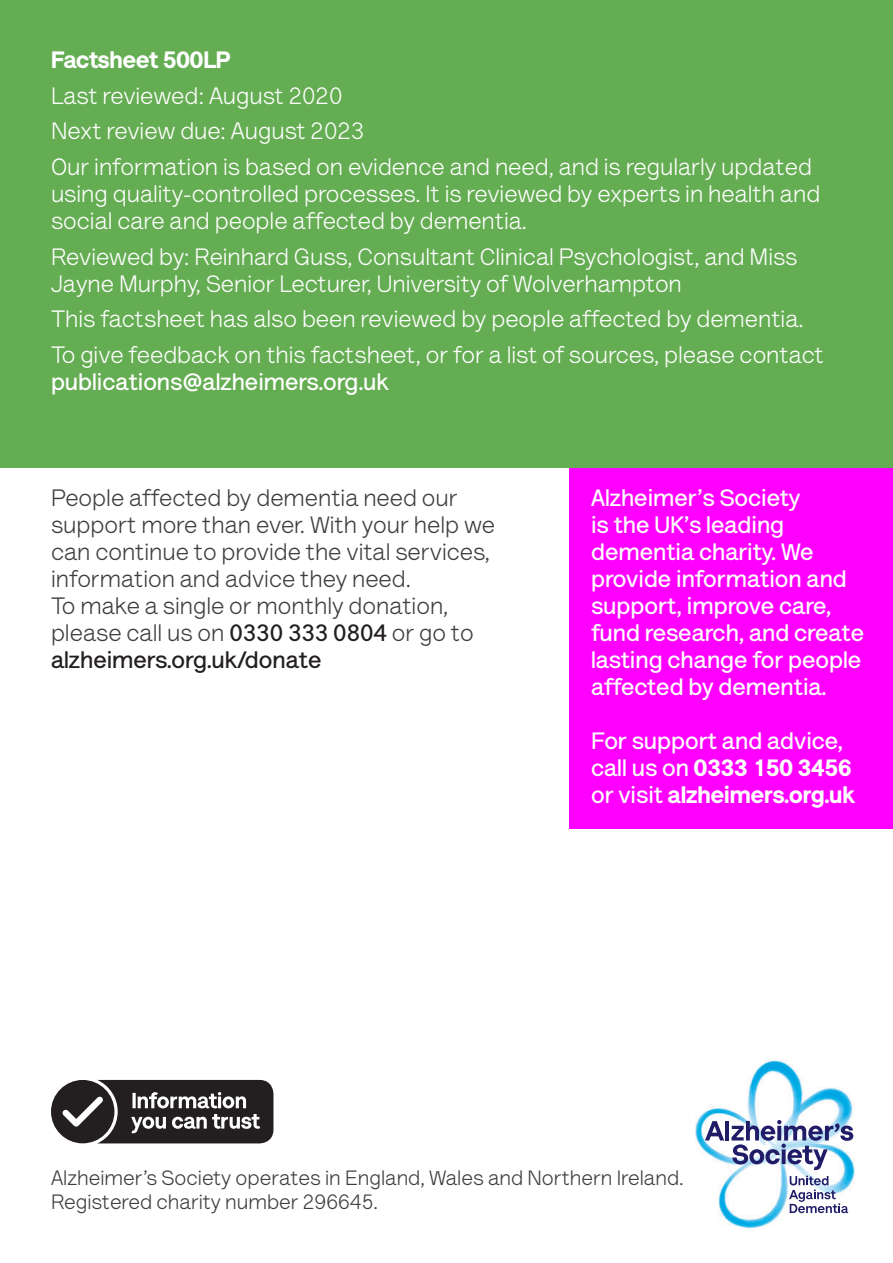
<style>
.page{position:relative;width:893px;height:1263px;background:#fff}
.page>*{position:absolute;margin:0;border:0;box-sizing:border-box;transform-origin:0 0}
.t1{font:24px/35.5px "AS Lettera Text";color:#fff}
.t2{font:700 24px/27px "AS Lettera Text";color:#fff}
.t3{font:24px/27px "AS Lettera Text";color:#3e3e3f}
.t4{font:900 24px "AS Lettera Text";color:#fff}
.t5{font:21px/24px "AS Lettera Text";color:#3e3e3f}
.s1{font-weight:700;color:#231f20}
.s2{font-weight:900}
</style>
<div class="page">
<div style="left:570px;top:468px;width:323px;height:361px;background:#f0f"></div>
<img style="left:695px;top:1059px;width:160px;height:170px">
<svg style="left:705px;top:1121px;width:19px;height:19px"></svg>
<hr style="left:725px;top:1121px;width:4px;height:19px;background:#211c67">
<svg style="left:731px;top:1120px;width:122px;height:93px"></svg>
<svg style="left:51px;top:1080px;width:222px;height:63px"></svg>
<div style="left:0;top:0;width:893px;height:468px;background:#65ad53"></div>
<p class="t4" style="left:51px;top:51px;width:181px">Factsheet 500LP</p>
<p class="t1" style="left:51px;top:80px;width:762px">Last reviewed: August 2020<br>Next review due: August 2023<br>Our information is based on evidence and need, and is regularly updated</p>
<p class="t1" style="left:51px;top:182px;width:771px;line-height:27px">using quality-controlled processes. It is reviewed by experts in health and social care and people affected by dementia.</p>
<p class="t1" style="left:51px;top:245px;width:748px;line-height:27px">Reviewed by: Reinhard Guss, Consultant Clinical Psychologist, and Miss<br>Jayne Murphy, Senior Lecturer, University of Wolverhampton</p>
<p class="t1" style="left:51px;top:303px;width:774px">This factsheet has also been reviewed by people affected by dementia.<br>To give feedback on this factsheet, or for a list of sources, please contact</p>
<p class="t2" style="left:51px;top:370px;width:339px">publications@alzheimers.org.uk</p>
<p class="t3" style="left:51px;top:486px;width:446px">People affected by dementia need our support more than ever. With your help we can continue to provide the vital services, information and advice they need.<br>To make a single or monthly donation, please call us on <span class="s1">0330 333 0804</span> or go to <span class="s1">alzheimers.org.uk/donate</span></p>
<p class="t2" style="left:591px;top:486px;width:275px">Alzheimer’s Society<br>is the UK’s leading dementia charity. We provide information and support, improve care, fund research, and create lasting change for people affected by dementia.</p>
<p class="t2" style="left:591px;top:729px;width:265px">For support and advice, call us on <span class="s2">0333 150 3456 </span>or visit <span class="s2">alzheimers.org.uk</span></p>
<p class="t5" style="left:51px;top:1167px;width:634px">Alzheimer’s Society operates in England, Wales and Northern Ireland.<br>Registered charity number 296645.</p>
</div>
